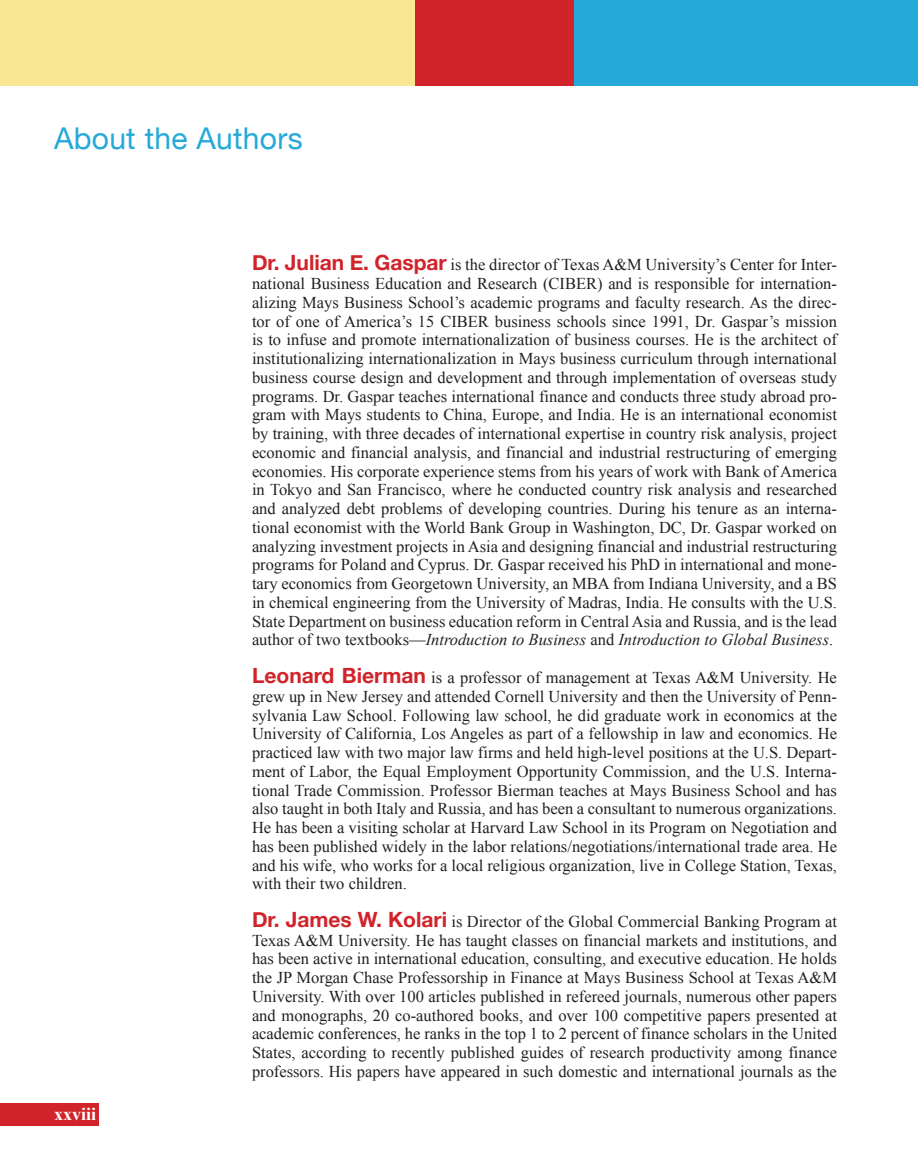
<style>
.page{position:relative;width:918px;height:1175px;background:#fff}
.page>*{position:absolute;margin:0;border:0;box-sizing:border-box;transform-origin:0 0}
.fh{font:30px "Helvetica Neue";letter-spacing:.01em;color:#24a9d8}
.t1{font:700 18px "Times New Roman";color:#fff}
.ftx1{font:16.5px/18.8px "Times New Roman";color:#231f20;text-align:justify}
.s1{font-family:"Helvetica Neue";font-weight:700;font-size:21px;color:#d1232a}
.s2{font-style:italic}
</style>
<div class="page">
<div style="left:0;top:1102px;width:99px;height:23px;background:#d1232a"></div>
<div style="left:414px;top:0;width:160px;height:86px;background:#d1232a"></div>
<div style="left:574px;top:0;width:344px;height:86px;background:#24a9d8"></div>
<div style="left:0;top:0;width:414px;height:86px;background:#fae793"></div>
<p class="fh" style="left:54px;top:117px;width:250px">About the Authors</p>
<p class="t1" style="left:54px;top:1101px;width:44px">xxviii</p>
<p class="ftx1" style="left:252px;top:255px;width:587px"><span class="s1">Dr. Julian E. Gaspar</span> is the director of Texas A&amp;M University’s Center for Inter&shy;national Business Education and Research (CIBER) and is responsible for internation&shy;alizing Mays Business School’s academic programs and faculty research. As the direc&shy;tor of one of America’s 15 CIBER business schools since 1991, Dr. Gaspar’s mission is to infuse and promote internationalization of business courses. He is the architect of institutionalizing internationalization in Mays business curriculum through international business course design and development and through implementation of overseas study programs. Dr. Gaspar teaches international finance and conducts three study abroad pro&shy;gram with Mays students to China, Europe, and India. He is an international economist by training, with three decades of international expertise in country risk analysis, project economic and financial analysis, and financial and industrial restructuring of emerging economies. His corporate experience stems from his years of work with Bank of America in Tokyo and San Francisco, where he conducted country risk analysis and researched and analyzed debt problems of developing countries. During his tenure as an interna&shy;tional economist with the World Bank Group in Washington, DC, Dr. Gaspar worked on analyzing investment projects in Asia and designing financial and industrial restructuring programs for Poland and Cyprus. Dr. Gaspar received his PhD in international and mone&shy;tary economics from Georgetown University, an MBA from Indiana University, and a BS in chemical engineering from the University of Madras, India. He consults with the U.S.<br>State Department on business education reform in Central Asia and Russia, and is the lead author of two textbooks—<span class="s2">Introduction to Business</span> and <span class="s2">Introduction to Global Business</span>.</p>
<p class="ftx1" style="left:252px;top:668px;width:587px"><span class="s1">Leonard Bierman</span> is a professor of management at Texas A&amp;M University. He grew up in New Jersey and attended Cornell University and then the University of Penn&shy;sylvania Law School. Following law school, he did graduate work in economics at the University of California, Los Angeles as part of a fellowship in law and economics. He practiced law with two major law firms and held high-level positions at the U.S. Depart&shy;ment of Labor, the Equal Employment Opportunity Commission, and the U.S. Interna&shy;tional Trade Commission. Professor Bierman teaches at Mays Business School and has also taught in both Italy and Russia, and has been a consultant to numerous organizations.<br>He has been a visiting scholar at Harvard Law School in its Program on Negotiation and has been published widely in the labor relations/negotiations/international trade area. He and his wife, who works for a local religious organization, live in College Station, Texas, with their two children.</p>
<p class="ftx1" style="left:252px;top:911px;width:587px"><span class="s1">Dr. James W. Kolari</span> is Director of the Global Commercial Banking Program at Texas A&amp;M University. He has taught classes on financial markets and institutions, and has been active in international education, consulting, and executive education. He holds the JP Morgan Chase Professorship in Finance at Mays Business School at Texas A&amp;M University. With over 100 articles published in refereed journals, numerous other papers and monographs, 20 co-authored books, and over 100 competitive papers presented at academic conferences, he ranks in the top 1 to 2 percent of finance scholars in the United States, according to recently published guides of research productivity among finance professors. His papers have appeared in such domestic and international journals as the</p>
</div>
